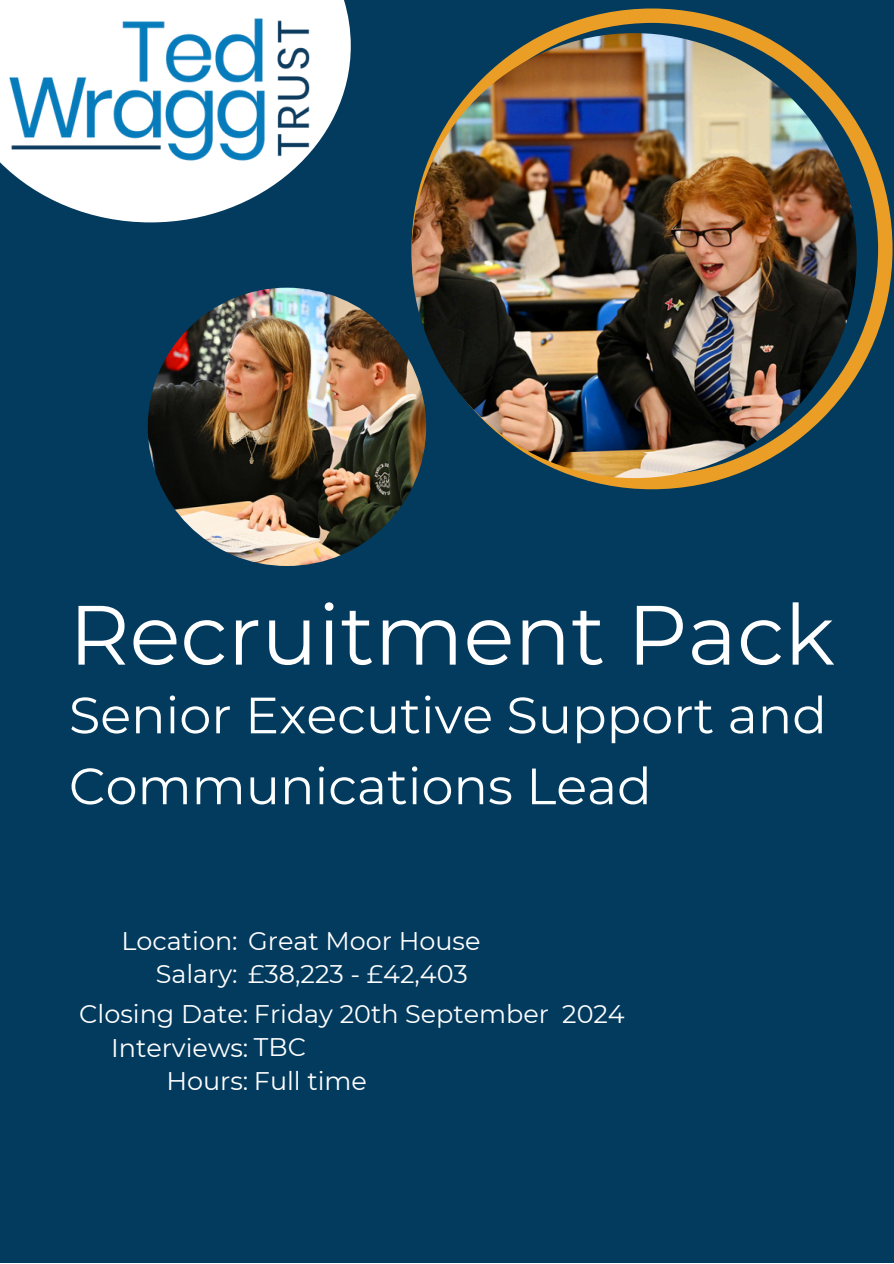
<style>
.page{position:relative;width:894px;height:1264px;background:#fff}
.page>*{position:absolute;margin:0;border:0;box-sizing:border-box;transform-origin:0 0}
.t1{font:83.85px "Montserrat";color:#fff}
.t2{font:51px/70.8px "Montserrat";color:#fdfefe}
.t3{font:25.5px/33.8px "Montserrat";color:#fff}
.t4{font:25.35px "Montserrat";color:#fff}
.s1{font-size:25.5px}
.s2{font-size:25.35px}
</style>
<div class="page">
<div style="left:0;top:0;width:892px;height:1262px;background:#033b5f"></div>
<svg style="left:411px;top:9px;width:481px;height:480px"></svg>
<img style="left:148px;top:288px;width:278px;height:278px;border-radius:50%">
<img style="left:411px;top:33px;width:445px;height:445px;border-radius:50%">
<svg style="left:0;top:0;width:350px;height:222px;fill:#fff"></svg>
<img style="left:0;top:10px;width:315px;height:158px">
<h2 class="t1" style="left:69px;top:583px;width:767px">Recruitment Pack</h2>
<h1 class="t2" style="left:69px;top:679px;width:759px">Senior Executive Support and<br>Communications Lead</h1>
<p class="t3" style="left:156px;top:923px;width:326px;text-indent:-34px">Location: Great Moor House<br>Salary: £38,223 - £42,403</p>
<p class="t4" style="left:79px;top:998px;width:547px"><span class="s1">Closing Date:</span> Friday 20th September 2024</p>
<p class="t3" style="left:111px;top:1030px;width:196px">Interviews: <span class="s2">TBC</span></p>
<p class="t4" style="left:166px;top:1065px;width:202px"><span class="s1">Hours:</span> Full time</p>
</div>
